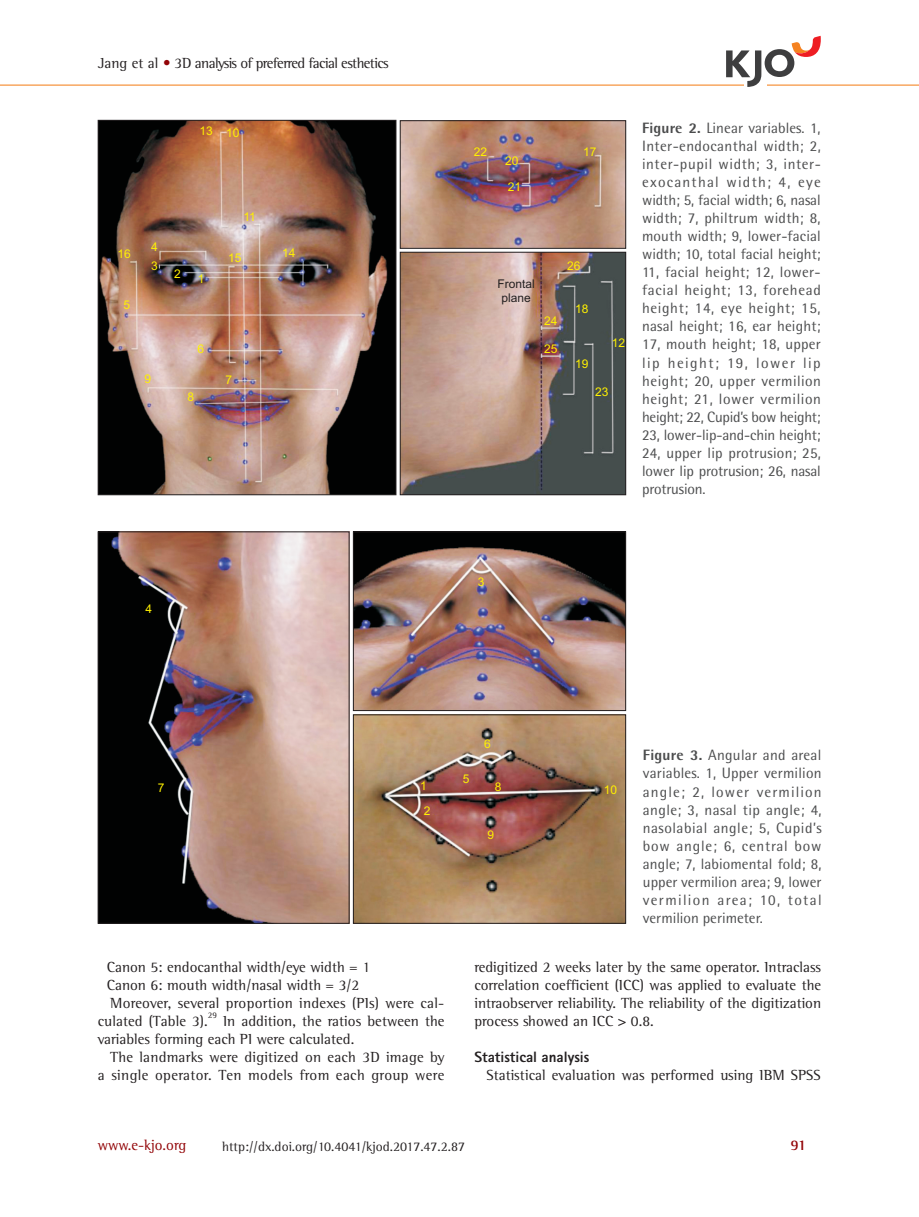
<style>
.page{position:relative;width:919px;height:1217px;background:#fff}
.page>*{position:absolute;margin:0;border:0;box-sizing:border-box;transform-origin:0 0}
.t1{font:15px/18px "Rotis Semi Sans Std";color:#4b4c4d;text-align:justify}
.t2{font:15px/18px "Rotis Semi Serif Std";color:#231f20}
.t3{font:15px "Rotis Semi Serif Std";letter-spacing:-.04em;color:#231f20}
.t4{font:800 15px "Rotis Sans Serif Std";color:#231f20}
.t5{font:15px "Rotis Semi Serif Std";color:#920407}
.t6{font:700 15px "Rotis Semi Serif Std";color:#920407}
.t7{font:13.5px "Rotis Semi Serif Std";color:#231f20}
.t8{font:12px/26px "Arial";color:#fff101}
.t9{font:12px/13.4px "Arial";color:#231f20;text-align:center}
.t10{font:8.7px "Rotis Semi Serif Std";color:#231f20}
.s1{color:#920407}
.s2{font-weight:800}
</style>
<div class="page">
<hr style="left:0;top:85px;width:918px;height:1px;background:#f58220">
<svg style="left:726px;top:36px;width:94px;height:51px"></svg>
<img style="left:98px;top:531px;width:528px;height:392px">
<img style="left:98px;top:120px;width:528px;height:375px">
<p class="t3" style="left:98px;top:54px;width:292px">Jang et al <span class="s1">•</span> 3D analysis of preferred facial esthetics</p>
<p class="t8" style="left:199px;top:118px;width:42px">13 10</p>
<p class="t8" style="left:117px;top:241px;width:15px">16</p>
<p class="t8" style="left:123px;top:292px;width:8px">5</p>
<p class="t8" style="left:151px;top:234px;width:8px">4</p>
<p class="t8" style="left:151px;top:253px;width:8px">3</p>
<p class="t8" style="left:144px;top:366px;width:8px">9</p>
<p class="t8" style="left:174px;top:260px;width:8px">2</p>
<p class="t8" style="left:198px;top:265px;width:8px">1</p>
<p class="t8" style="left:197px;top:335px;width:8px">6</p>
<p class="t8" style="left:187px;top:384px;width:8px">8</p>
<p class="t8" style="left:243px;top:204px;width:14px">11</p>
<p class="t8" style="left:228px;top:245px;width:15px">15</p>
<p class="t8" style="left:225px;top:366px;width:8px">7</p>
<p class="t8" style="left:282px;top:239px;width:15px">14</p>
<p class="t8" style="left:146px;top:595px;width:8px">4</p>
<p class="t8" style="left:473px;top:139px;width:15px">22</p>
<p class="t8" style="left:505px;top:148px;width:17px">20<br>21</p>
<p class="t8" style="left:583px;top:138px;width:15px">17</p>
<p class="t9" style="left:497px;top:277px;width:39px">Frontal plane</p>
<p class="t8" style="left:567px;top:253px;width:15px">26</p>
<p class="t8" style="left:544px;top:308px;width:15px">24</p>
<p class="t8" style="left:544px;top:336px;width:15px">25</p>
<p class="t8" style="left:575px;top:295px;width:15px">18</p>
<p class="t8" style="left:575px;top:351px;width:15px">19</p>
<p class="t8" style="left:612px;top:330px;width:15px">12</p>
<p class="t8" style="left:595px;top:378px;width:15px">23</p>
<p class="t1" style="left:642px;top:119px;width:180px"><span class="s2">Figure 2.</span> Linear variables. 1, Inter-endocanthal width; 2, inter-pupil width; 3, inter&shy;exocanthal width; 4, eye width; 5, facial width; 6, nasal width; 7, philtrum width; 8, mouth width; 9, lower-facial width; 10, total facial height; 11, facial height; 12, lower&shy;facial height; 13, forehead height; 14, eye height; 15, nasal height; 16, ear height; 17, mouth height; 18, upper lip height; 19, lower lip height; 20, upper vermilion height; 21, lower vermilion height; 22, Cupid’s bow height; 23, lower-lip-and-chin height; 24, upper lip protrusion; 25, lower lip protrusion; 26, nasal protrusion.</p>
<p class="t8" style="left:478px;top:569px;width:8px">3</p>
<p class="t8" style="left:158px;top:775px;width:8px">7</p>
<p class="t8" style="left:420px;top:773px;width:8px">1</p>
<p class="t8" style="left:424px;top:798px;width:8px">2</p>
<p class="t2" style="left:107px;top:957px;width:265px">Canon 5: endocanthal width/eye width = 1</p>
<p class="t2" style="left:107px;top:975px;width:254px">Canon 6: mouth width/nasal width = 3/2</p>
<p class="t2" style="left:110px;top:993px;width:334px">Moreover, several proportion indexes (PIs) were cal-</p>
<p class="t2" style="left:98px;top:1011px;width:111px">culated (Table 3).</p>
<p class="t10" style="left:208px;top:1010px;width:11px">29</p>
<p class="t2" style="left:98px;top:1011px;width:348px;text-indent:125px">In addition, the ratios between the variables forming each PI were calculated.</p>
<p class="t2" style="left:98px;top:1047px;width:348px;text-align:right">The landmarks were digitized on each 3D image by<br>a single operator. Ten models from each group were</p>
<p class="t8" style="left:462px;top:765px;width:8px">5</p>
<p class="t8" style="left:484px;top:731px;width:8px">6</p>
<p class="t8" style="left:494px;top:773px;width:8px">8</p>
<p class="t8" style="left:487px;top:822px;width:8px">9</p>
<p class="t8" style="left:603px;top:776px;width:15px">10</p>
<p class="t1" style="left:643px;top:746px;width:180px"><span class="s2">Figure 3.</span> Angular and areal variables. 1, Upper vermilion angle; 2, lower vermilion angle; 3, nasal tip angle; 4, nasolabial angle; 5, Cupid’s bow angle; 6, central bow angle; 7, labiomental fold; 8, upper vermilion area; 9, lower vermilion area; 10, total vermilion perimeter.</p>
<p class="t2" style="left:474px;top:957px;width:348px;text-align:justify">redigitized 2 weeks later by the same operator. Intraclass correlation coefficient (ICC) was applied to evaluate the intraobserver reliability. The reliability of the digitization process showed an ICC &gt; 0.8.</p>
<p class="t4" style="left:474px;top:1046px;width:116px">Statistical analysis</p>
<p class="t2" style="left:486px;top:1065px;width:336px">Statistical evaluation was performed using IBM SPSS</p>
<p class="t5" style="left:98px;top:1135px;width:90px">www.e-kjo.org</p>
<p class="t7" style="left:222px;top:1138px;width:244px">http://dx.doi.org/10.4041/kjod.2017.47.2.87</p>
<p class="t6" style="left:790px;top:1135px;width:17px">91</p>
</div>
